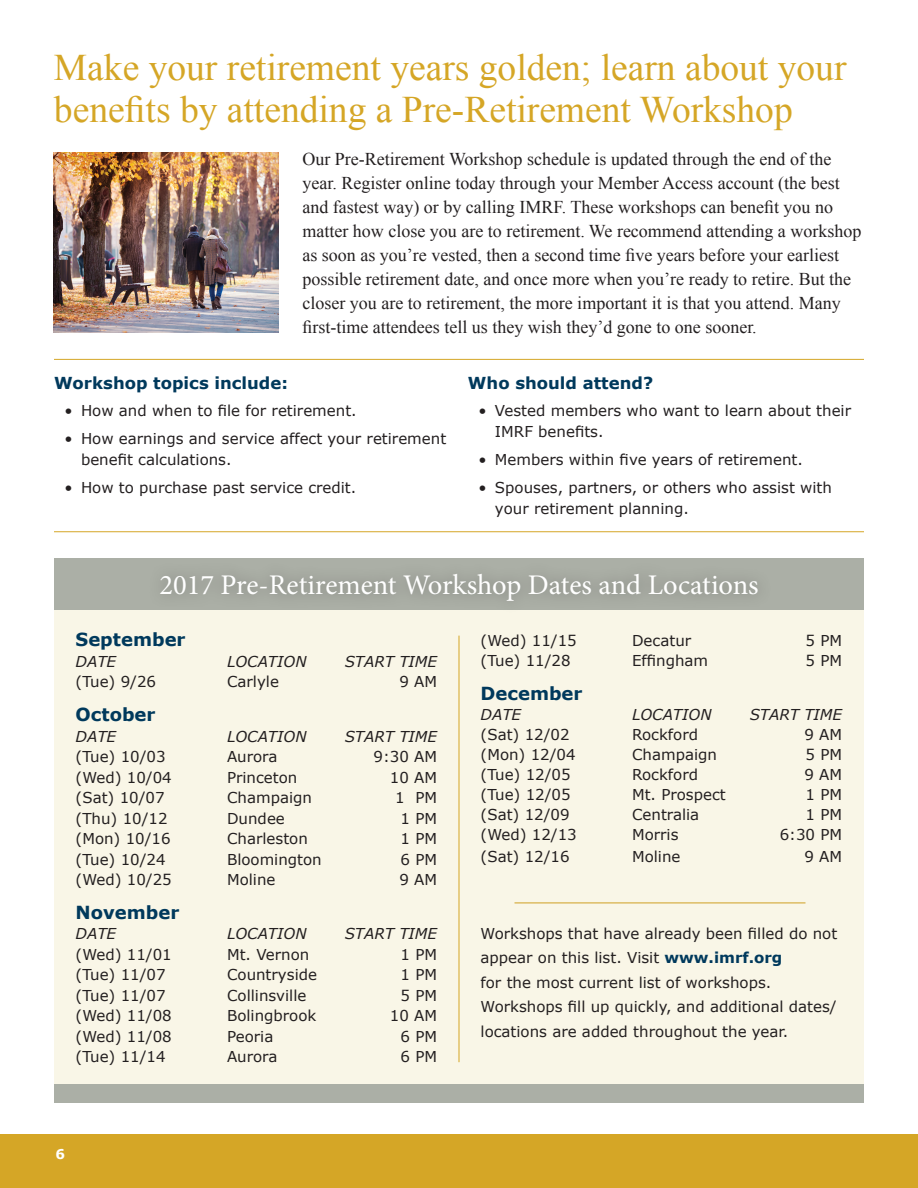
<style>
.page{position:relative;width:918px;height:1188px;background:#fff}
.page>*{position:absolute;margin:0;border:0;box-sizing:border-box;transform-origin:0 0}
.Headline_-_interior{font:37.5px/42px "Times New Roman";color:#d5a626}
.t1{font:28.5px "Minion Pro";letter-spacing:-.005em;color:#fff}
.Body_text{font:18px/24px "Times New Roman";color:#231f20}
.t2{font:700 18px "Verdana";color:#00395c}
.Sidebar_-_Subhead{font:700 16.5px "Verdana";color:#00395c}
.Bullet_Text{font:700 16.5px "Verdana";color:#00395c}
.Bullet_Text-2{font:15px/24.5px "Verdana";color:#231f20}
.t3{font:italic 15px "Verdana";color:#231f20}
.t4{font:700 13.5px "Verdana";color:#fff}
.s1{font-weight:700;color:#00395c}
</style>
<div class="page">
<div style="left:0;top:1134px;width:918px;height:54px;background:#d5a626"></div>
<div style="left:54px;top:605px;width:810px;height:479px;background:#f9f6e7"></div>
<div style="left:54px;top:558px;width:810px;height:52px;background:#abafa6"></div>
<div style="left:147px;top:560px;width:625px;height:55px;background:#231f20;opacity:.4"></div>
<div style="left:54px;top:1084px;width:810px;height:18px;background:#abafa6"></div>
<div style="left:53px;top:150px;width:228px;height:183px;background:#abafa6;opacity:.25"></div>
<hr style="left:54px;top:359px;width:810px;height:1px;background:#d5a626">
<hr style="left:54px;top:531px;width:810px;height:1px;background:#d5a626">
<hr style="left:459px;top:636px;width:1px;height:426px;background:#d5a626">
<hr style="left:514px;top:903px;width:292px;height:1px;background:#d5a626">
<p class="Headline_-_interior" style="left:54px;top:46px;width:794px">Make your retirement years golden; learn about your benefits by attending a Pre-Retirement Workshop</p>
<p class="Body_text" style="left:302px;top:146px;width:561px">Our Pre-Retirement Workshop schedule is updated through the end of the year. Register online today through your Member Access account (the best and fastest way) or by calling IMRF. These workshops can benefit you no matter how close you are to retirement. We recommend attending a workshop as soon as you’re vested, then a second time five years before your earliest possible retirement date, and once more when you’re ready to retire. But the closer you are to retirement, the more important it is that you attend. Many first-time attendees tell us they wish they’d gone to one sooner.</p>
<p class="Sidebar_-_Subhead" style="left:54px;top:371px;width:236px">Workshop topics include:</p>
<p class="Bullet_Text-2" style="left:65px;top:399px;width:294px">• How and when to file for retirement.</p>
<p class="Bullet_Text-2" style="left:81px;top:428px;width:367px;line-height:21px;text-indent:-16px">• How earnings and service affect your retirement benefit calculations.</p>
<p class="Bullet_Text-2" style="left:65px;top:475px;width:293px">• How to purchase past service credit.</p>
<p class="Bullet_Text" style="left:468px;top:371px;width:187px">Who should attend?</p>
<p class="Bullet_Text-2" style="left:495px;top:400px;width:358px;line-height:21px;text-indent:-16px">• Vested members who want to learn about their<br>IMRF benefits.</p>
<p class="Bullet_Text-2" style="left:479px;top:447px;width:326px">• Members within five years of retirement.</p>
<p class="Bullet_Text-2" style="left:495px;top:477px;width:339px;line-height:21px;text-indent:-16px">• Spouses, partners, or others who assist with your retirement planning.</p>
<p class="t1" style="left:159px;top:566px;width:601px">2017 Pre-Retirement Workshop Dates and Locations</p>
<p class="t2" style="left:76px;top:627px;width:111px">September</p>
<p class="t3" style="left:76px;top:651px;width:42px">DATE</p>
<p class="t3" style="left:227px;top:651px;width:81px">LOCATION</p>
<p class="t3" style="left:345px;top:651px;width:94px">START TIME</p>
<p class="Bullet_Text-2" style="left:76px;top:670px;width:82px">(Tue) 9/26</p>
<p class="Bullet_Text-2" style="left:227px;top:670px;width:53px">Carlyle</p>
<p class="Bullet_Text-2" style="left:399px;top:670px;width:39px">9 AM</p>
<p class="t2" style="left:76px;top:702px;width:81px">October</p>
<p class="t3" style="left:76px;top:726px;width:42px">DATE</p>
<p class="t3" style="left:227px;top:726px;width:81px">LOCATION</p>
<p class="t3" style="left:345px;top:726px;width:94px">START TIME</p>
<p class="Bullet_Text-2" style="left:76px;top:744px;width:92px">(Tue) 10/03</p>
<p class="Bullet_Text-2" style="left:227px;top:744px;width:52px">Aurora</p>
<p class="Bullet_Text-2" style="left:374px;top:744px;width:65px">9:30 AM</p>
<p class="Bullet_Text-2" style="left:76px;top:765px;width:98px">(Wed) 10/04</p>
<p class="Bullet_Text-2" style="left:227px;top:765px;width:72px">Princeton</p>
<p class="Bullet_Text-2" style="left:390px;top:765px;width:49px">10 AM</p>
<p class="Bullet_Text-2" style="left:76px;top:785px;width:91px">(Sat) 10/07</p>
<p class="Bullet_Text-2" style="left:227px;top:785px;width:86px">Champaign</p>
<p class="Bullet_Text-2" style="left:395px;top:785px;width:43px">1 PM</p>
<p class="Bullet_Text-2" style="left:76px;top:806px;width:94px">(Thu) 10/12</p>
<p class="Bullet_Text-2" style="left:227px;top:806px;width:59px">Dundee</p>
<p class="Bullet_Text-2" style="left:401px;top:806px;width:38px">1 PM</p>
<p class="Bullet_Text-2" style="left:76px;top:826px;width:97px">(Mon) 10/16</p>
<p class="Bullet_Text-2" style="left:227px;top:826px;width:82px">Charleston</p>
<p class="Bullet_Text-2" style="left:401px;top:826px;width:38px">1 PM</p>
<p class="Bullet_Text-2" style="left:76px;top:847px;width:92px">(Tue) 10/24</p>
<p class="Bullet_Text-2" style="left:227px;top:847px;width:96px">Bloomington</p>
<p class="Bullet_Text-2" style="left:401px;top:847px;width:38px">6 PM</p>
<p class="Bullet_Text-2" style="left:76px;top:867px;width:98px">(Wed) 10/25</p>
<p class="Bullet_Text-2" style="left:227px;top:867px;width:50px">Moline</p>
<p class="Bullet_Text-2" style="left:399px;top:867px;width:39px">9 AM</p>
<p class="t2" style="left:76px;top:900px;width:105px">November</p>
<p class="t3" style="left:76px;top:924px;width:42px">DATE</p>
<p class="t3" style="left:227px;top:924px;width:81px">LOCATION</p>
<p class="t3" style="left:345px;top:924px;width:94px">START TIME</p>
<p class="Bullet_Text-2" style="left:76px;top:942px;width:98px">(Wed) 11/01</p>
<p class="Bullet_Text-2" style="left:227px;top:942px;width:84px">Mt. Vernon</p>
<p class="Bullet_Text-2" style="left:401px;top:942px;width:38px">1 PM</p>
<p class="Bullet_Text-2" style="left:76px;top:963px;width:92px">(Tue) 11/07</p>
<p class="Bullet_Text-2" style="left:227px;top:963px;width:91px">Countryside</p>
<p class="Bullet_Text-2" style="left:401px;top:963px;width:38px">1 PM</p>
<p class="Bullet_Text-2" style="left:76px;top:983px;width:92px">(Tue) 11/07</p>
<p class="Bullet_Text-2" style="left:227px;top:983px;width:81px">Collinsville</p>
<p class="Bullet_Text-2" style="left:401px;top:983px;width:38px">5 PM</p>
<p class="Bullet_Text-2" style="left:76px;top:1003px;width:98px">(Wed) 11/08</p>
<p class="Bullet_Text-2" style="left:227px;top:1003px;width:91px">Bolingbrook</p>
<p class="Bullet_Text-2" style="left:390px;top:1003px;width:49px">10 AM</p>
<p class="Bullet_Text-2" style="left:76px;top:1024px;width:98px">(Wed) 11/08</p>
<p class="Bullet_Text-2" style="left:227px;top:1024px;width:48px">Peoria</p>
<p class="Bullet_Text-2" style="left:401px;top:1024px;width:38px">6 PM</p>
<p class="Bullet_Text-2" style="left:76px;top:1044px;width:92px">(Tue) 11/14</p>
<p class="Bullet_Text-2" style="left:227px;top:1044px;width:52px">Aurora</p>
<p class="Bullet_Text-2" style="left:401px;top:1044px;width:38px">6 PM</p>
<p class="t4" style="left:56px;top:1144px;width:11px">6</p>
<p class="Bullet_Text-2" style="left:481px;top:629px;width:98px">(Wed) 11/15</p>
<p class="Bullet_Text-2" style="left:632px;top:629px;width:61px">Decatur</p>
<p class="Bullet_Text-2" style="left:806px;top:629px;width:38px">5 PM</p>
<p class="Bullet_Text-2" style="left:481px;top:649px;width:92px">(Tue) 11/28</p>
<p class="Bullet_Text-2" style="left:632px;top:649px;width:78px">Effingham</p>
<p class="Bullet_Text-2" style="left:806px;top:649px;width:38px">5 PM</p>
<p class="t2" style="left:481px;top:681px;width:103px">December</p>
<p class="t3" style="left:481px;top:704px;width:42px">DATE</p>
<p class="t3" style="left:632px;top:704px;width:81px">LOCATION</p>
<p class="t3" style="left:750px;top:704px;width:94px">START TIME</p>
<p class="Bullet_Text-2" style="left:481px;top:722px;width:91px">(Sat) 12/02</p>
<p class="Bullet_Text-2" style="left:632px;top:722px;width:67px">Rockford</p>
<p class="Bullet_Text-2" style="left:804px;top:722px;width:39px">9 AM</p>
<p class="Bullet_Text-2" style="left:481px;top:742px;width:97px">(Mon) 12/04</p>
<p class="Bullet_Text-2" style="left:632px;top:742px;width:86px">Champaign</p>
<p class="Bullet_Text-2" style="left:806px;top:742px;width:38px">5 PM</p>
<p class="Bullet_Text-2" style="left:481px;top:762px;width:92px">(Tue) 12/05</p>
<p class="Bullet_Text-2" style="left:632px;top:762px;width:67px">Rockford</p>
<p class="Bullet_Text-2" style="left:804px;top:762px;width:39px">9 AM</p>
<p class="Bullet_Text-2" style="left:481px;top:782px;width:92px">(Tue) 12/05</p>
<p class="Bullet_Text-2" style="left:632px;top:782px;width:95px">Mt. Prospect</p>
<p class="Bullet_Text-2" style="left:806px;top:782px;width:38px">1 PM</p>
<p class="Bullet_Text-2" style="left:481px;top:802px;width:91px">(Sat) 12/09</p>
<p class="Bullet_Text-2" style="left:632px;top:802px;width:69px">Centralia</p>
<p class="Bullet_Text-2" style="left:806px;top:802px;width:38px">1 PM</p>
<p class="Bullet_Text-2" style="left:481px;top:822px;width:98px">(Wed) 12/13</p>
<p class="Bullet_Text-2" style="left:632px;top:822px;width:48px">Morris</p>
<p class="Bullet_Text-2" style="left:780px;top:822px;width:64px">6:30 PM</p>
<p class="Bullet_Text-2" style="left:481px;top:844px;width:91px">(Sat) 12/16</p>
<p class="Bullet_Text-2" style="left:632px;top:844px;width:50px">Moline</p>
<p class="Bullet_Text-2" style="left:804px;top:844px;width:39px">9 AM</p>
<p class="Bullet_Text-2" style="left:481px;top:921px;width:358px">Workshops that have already been filled do not appear on this list. Visit <span class="s1">www.imrf.org<br></span>for the most current list of workshops.<br>Workshops fill up quickly, and additional dates/ locations are added throughout the year.</p>
</div>
